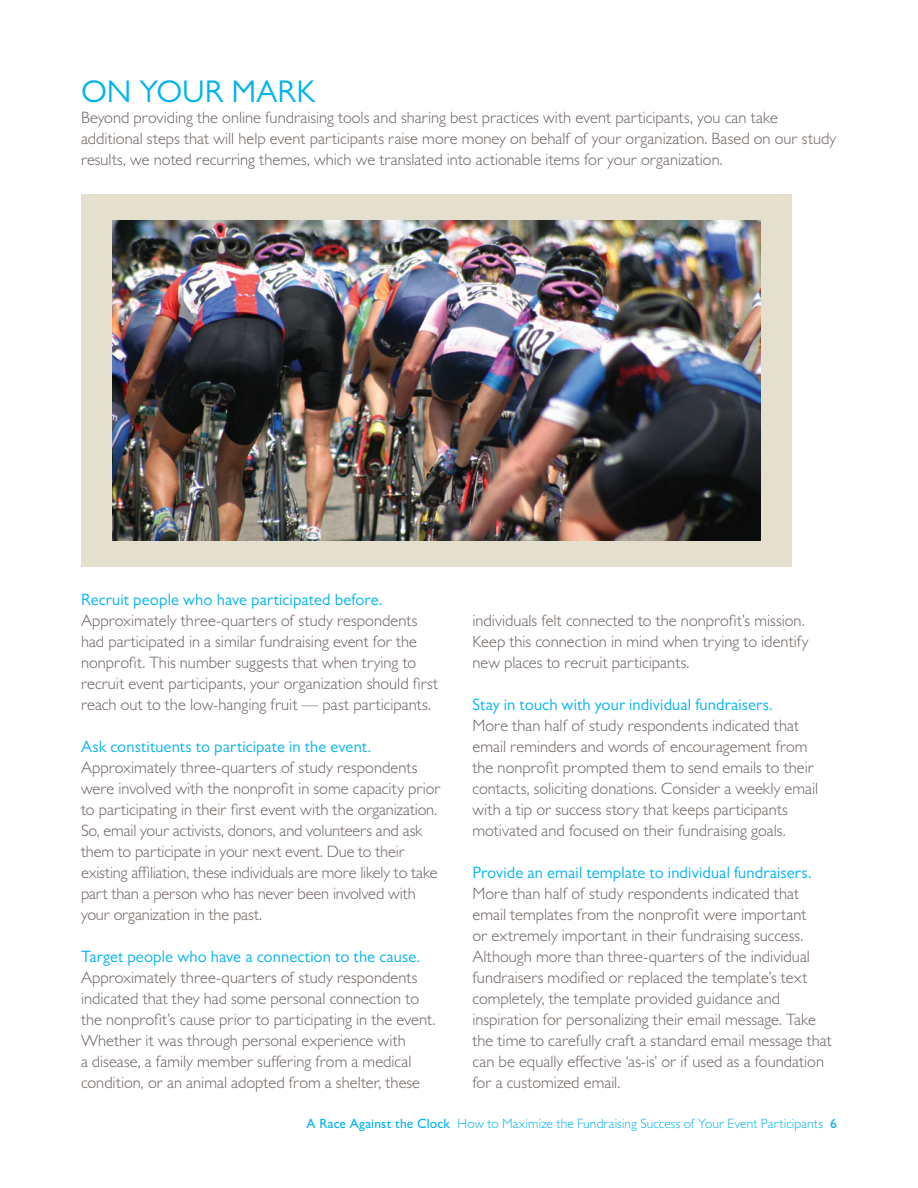
<style>
.page{position:relative;width:918px;height:1188px;background:#fff}
.page>*{position:absolute;margin:0;border:0;box-sizing:border-box;transform-origin:0 0}
.t1{font:31.5px "Gill Sans MT Pro";letter-spacing:.005em;color:#00b3ee}
.t2{font:300 16.5px/21px "Gill Sans MT Pro";color:#6d605d}
.t3{font:16.5px "Gill Sans MT Pro";letter-spacing:.01em;color:#00b3ee}
.t4{font:300 13.5px "Gill Sans MT Pro";letter-spacing:.01em;color:#00b3ee}
.s1{font-weight:500}
</style>
<div class="page">
<div style="left:81px;top:194px;width:711px;height:373px;background:#e5e0ce"></div>
<img style="left:112px;top:221px;width:649px;height:319px">
<h1 class="t1" style="left:81px;top:73px;width:236px">ON YOUR MARK</h1>
<p class="t2" style="left:81px;top:107px;width:757px">Beyond providing the online fundraising tools and sharing best practices with event participants, you can take additional steps that will help event participants raise more money on behalf of your organization. Based on our study results, we noted recurring themes, which we translated into actionable items for your organization.</p>
<p class="t3" style="left:81px;top:590px;width:303px">Recruit people who have participated before.</p>
<p class="t2" style="left:81px;top:610px;width:359px">Approximately three-quarters of study respondents had participated in a similar fundraising event for the nonprofit. This number suggests that when trying to recruit event participants, your organization should first reach out to the low-hanging fruit — past participants.</p>
<p class="t3" style="left:81px;top:737px;width:292px">Ask constituents to participate in the event.</p>
<p class="t2" style="left:81px;top:757px;width:361px">Approximately three-quarters of study respondents were involved with the nonprofit in some capacity prior to participating in their first event with the organization.<br>So, email your activists, donors, and volunteers and ask them to participate in your next event. Due to their existing affiliation, these individuals are more likely to take part than a person who has never been involved with your organization in the past.</p>
<p class="t3" style="left:81px;top:947px;width:341px">Target people who have a connection to the cause.</p>
<p class="t2" style="left:81px;top:967px;width:356px">Approximately three-quarters of study respondents indicated that they had some personal connection to the nonprofit’s cause prior to participating in the event.<br>Whether it was through personal experience with<br>a disease, a family member suffering from a medical condition, or an animal adopted from a shelter, these</p>
<p class="t2" style="left:472px;top:610px;width:338px">individuals felt connected to the nonprofit’s mission.<br>Keep this connection in mind when trying to identify new places to recruit participants.</p>
<p class="t3" style="left:472px;top:695px;width:302px">Stay in touch with your individual fundraisers.</p>
<p class="t2" style="left:472px;top:715px;width:347px">More than half of study respondents indicated that email reminders and words of encouragement from the nonprofit prompted them to send emails to their contacts, soliciting donations. Consider a weekly email with a tip or success story that keeps participants motivated and focused on their fundraising goals.</p>
<p class="t3" style="left:472px;top:863px;width:341px">Provide an email template to individual fundraisers.</p>
<p class="t2" style="left:472px;top:883px;width:361px">More than half of study respondents indicated that email templates from the nonprofit were important<br>or extremely important in their fundraising success.<br>Although more than three-quarters of the individual fundraisers modified or replaced the template’s text completely, the template provided guidance and inspiration for personalizing their email message. Take the time to carefully craft a standard email message that can be equally effective ‘as-is’ or if used as a foundation for a customized email.</p>
<p class="t4" style="left:307px;top:1115px;width:532px"><span class="s1">A Race Against the Clock</span> How to Maximize the Fundraising Success of Your Event Participants <span class="s1">6</span></p>
</div>
